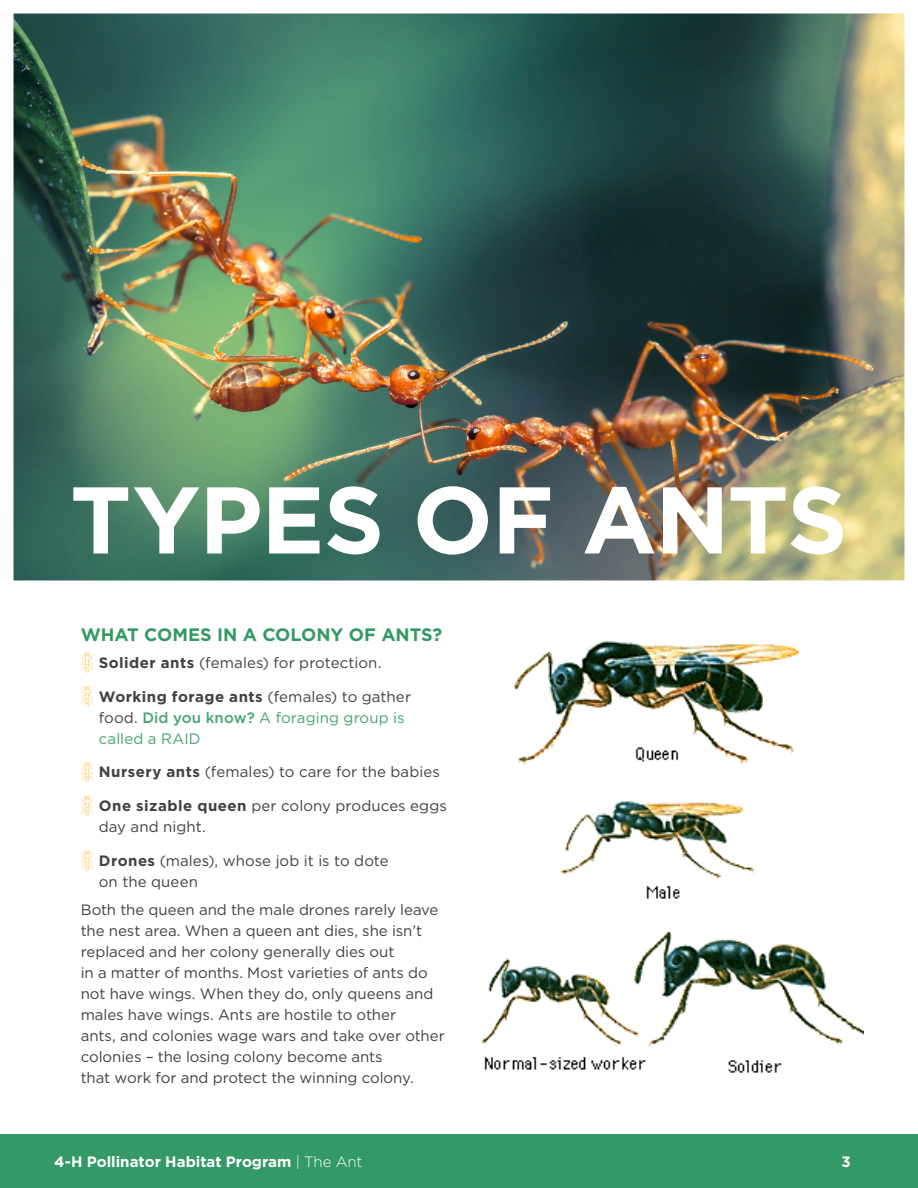
<style>
.page{position:relative;width:918px;height:1188px;background:#fff}
.page>*{position:absolute;margin:0;border:0;box-sizing:border-box;transform-origin:0 0}
.t1{font:700 94.5px "Gotham";letter-spacing:-.01em;color:#fff}
.t2{font:700 18px "Gotham";color:#396}
.t3{font:15px/21px "Gotham";color:#414042}
.t4{font:15px/21px "Gotham";letter-spacing:.005em;color:#47a375}
.t5{font:700 15px "Gotham";color:#fff}
.s1{font-weight:700}
.s2{font-weight:700;color:#414042}
.s3{color:#414042}
.s4{font-weight:500}
.s5{font-weight:300}
</style>
<div class="page">
<div style="left:0;top:1134px;width:918px;height:54px;background:#396"></div>
<img style="left:13px;top:13px;width:892px;height:568px">
<svg style="left:81px;top:652px;width:12px;height:20px"></svg>
<svg style="left:81px;top:686px;width:12px;height:20px"></svg>
<svg style="left:81px;top:761px;width:12px;height:21px"></svg>
<svg style="left:81px;top:795px;width:12px;height:21px"></svg>
<svg style="left:81px;top:850px;width:12px;height:20px"></svg>
<img style="left:481px;top:639px;width:383px;height:434px">
<h1 class="t1" style="left:70px;top:457px;width:779px">TYPES OF ANTS</h1>
<p class="t2" style="left:81px;top:623px;width:363px">WHAT COMES IN A COLONY OF ANTS?</p>
<p class="t3" style="left:99px;top:652px;width:284px"><span class="s1">Solider ants</span> (females) for protection.</p>
<p class="t4" style="left:99px;top:685px;width:314px"><span class="s2">Working forage ants</span> <span class="s3">(females) to gather food.</span> <span class="s4">Did you know?</span> A foraging group is called a RAID</p>
<p class="t3" style="left:99px;top:761px;width:343px"><span class="s1">Nursery ants</span> (females) to care for the babies</p>
<p class="t3" style="left:99px;top:795px;width:350px"><span class="s1">One sizable queen</span> per colony produces eggs day and night.</p>
<p class="t3" style="left:99px;top:850px;width:291px"><span class="s1">Drones</span> (males), whose job it is to dote on the queen</p>
<p class="t3" style="left:81px;top:898px;width:366px">Both the queen and the male drones rarely leave the nest area. When a queen ant dies, she isn’t replaced and her colony generally dies out<br>in a matter of months. Most varieties of ants do not have wings. When they do, only queens and males have wings. Ants are hostile to other<br>ants, and colonies wage wars and take over other colonies – the losing colony become ants<br>that work for and protect the winning colony.</p>
<p class="t5" style="left:54px;top:1152px;width:310px">4-H Pollinator Habitat Program <span class="s5">| The Ant</span></p>
<p class="t5" style="left:842px;top:1152px;width:11px">3</p>
</div>
